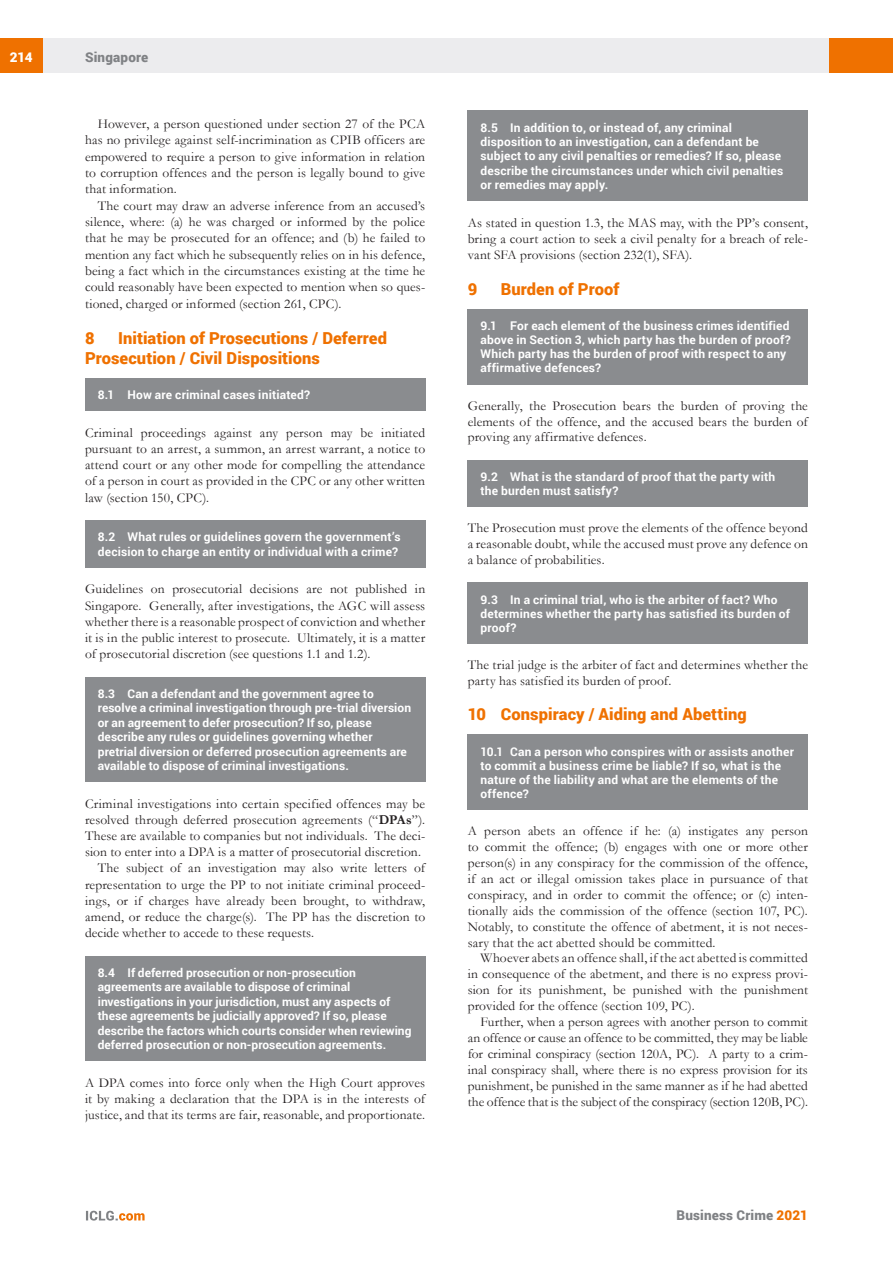
<style>
.page{position:relative;width:893px;height:1263px;background:#fff}
.page>*{position:absolute;margin:0;border:0;box-sizing:border-box;transform-origin:0 0}
.MS_Heading{font:900 16.5px/19.8px "Roboto";letter-spacing:.005em;color:#ef7100}
.MS_Body_Text_-_First{font:13.5px/16.2px "Garamond";letter-spacing:.01em;color:#231f20;text-align:justify}
.MS_Body_Text_-_Secon{font:13.5px/16.4px "Garamond";letter-spacing:.005em;color:#231f20;text-align:justify}
.t1{font:900 13.5px "Roboto";letter-spacing:.015em;color:#808285}
.t2{font:900 13.5px "Roboto";color:#fff}
.MS_-_Question{font:700 12px/14.4px "Roboto";letter-spacing:.01em;color:#fff}
.MS_-_Question_follow{font:700 12px/14.1px "Roboto";letter-spacing:.015em;color:#fff}
.s1{font-weight:700}
.s2{color:#ef7100}
</style>
<div class="page">
<div style="left:43px;top:38px;width:786px;height:34px;background:#ececee"></div>
<div style="left:0;top:38px;width:43px;height:34px;background:#ef7100"></div>
<div style="left:829px;top:38px;width:64px;height:34px;background:#ef7100"></div>
<svg style="left:86px;top:1211px;width:59px;height:9px"></svg>
<div style="left:468px;top:111px;width:340px;height:90px;background:#8a8c8f"></div>
<div style="left:468px;top:309px;width:340px;height:75px;background:#8a8c8f"></div>
<div style="left:468px;top:460px;width:340px;height:47px;background:#8a8c8f"></div>
<div style="left:468px;top:583px;width:340px;height:61px;background:#8a8c8f"></div>
<div style="left:468px;top:735px;width:340px;height:75px;background:#8a8c8f"></div>
<div style="left:85px;top:378px;width:340px;height:33px;background:#8a8c8f"></div>
<div style="left:85px;top:520px;width:340px;height:48px;background:#8a8c8f"></div>
<div style="left:85px;top:677px;width:340px;height:105px;background:#8a8c8f"></div>
<div style="left:85px;top:956px;width:340px;height:105px;background:#8a8c8f"></div>
<p class="t2" style="left:10px;top:48px;width:24px">214</p>
<p class="t1" style="left:85px;top:48px;width:65px">Singapore</p>
<p class="MS_Body_Text_-_Secon" style="left:85px;top:115px;width:342px;text-indent:13px">However, a person questioned under section 27 of the PCA has no privilege against self-incrimination as CPIB officers are empowered to require a person to give information in relation to corruption offences and the person is legally bound to give that information.</p>
<p class="MS_Body_Text_-_Secon" style="left:85px;top:197px;width:342px;text-indent:13px">The court may draw an adverse inference from an accused’s silence, where: (a) he was charged or informed by the police that he may be prosecuted for an offence; and (b) he failed to mention any fact which he subsequently relies on in his defence, being a fact which in the circumstances existing at the time he could reasonably have been expected to mention when so ques&shy;tioned, charged or informed (section 261, CPC).</p>
<p class="MS_Heading" style="left:85px;top:327px;width:11px">8</p>
<p class="MS_Heading" style="left:85px;top:327px;width:303px;text-indent:33px">Initiation of Prosecutions / Deferred<br>Prosecution / Civil Dispositions</p>
<p class="MS_-_Question_follow" style="left:98px;top:387px;width:214px">8.1 How are criminal cases initiated?</p>
<p class="MS_Body_Text_-_First" style="left:85px;top:424px;width:342px">Criminal proceedings against any person may be initiated pursuant to an arrest, a summon, an arrest warrant, a notice to attend court or any other mode for compelling the attendance of a person in court as provided in the CPC or any other written law (section 150, CPC).</p>
<p class="MS_-_Question" style="left:98px;top:529px;width:304px">8.2 What rules or guidelines govern the government’s decision to charge an entity or individual with a crime?</p>
<p class="MS_Body_Text_-_First" style="left:85px;top:581px;width:342px">Guidelines on prosecutorial decisions are not published in Singapore. Generally, after investigations, the AGC will assess whether there is a reasonable prospect of conviction and whether it is in the public interest to prosecute. Ultimately, it is a matter of prosecutorial discretion (see questions 1.1 and 1.2).</p>
<p class="MS_-_Question" style="left:98px;top:686px;width:315px">8.3 Can a defendant and the government agree to resolve a criminal investigation through pre-trial diversion or an agreement to defer prosecution? If so, please describe any rules or guidelines governing whether pretrial diversion or deferred prosecution agreements are available to dispose of criminal investigations.</p>
<p class="MS_Body_Text_-_First" style="left:85px;top:795px;width:342px">Criminal investigations into certain specified offences may be resolved through deferred prosecution agreements (“<span class="s1">DPAs</span>”).<br>These are available to companies but not individuals. The deci&shy;sion to enter into a DPA is a matter of prosecutorial discretion.</p>
<p class="MS_Body_Text_-_Secon" style="left:85px;top:860px;width:342px;text-indent:13px">The subject of an investigation may also write letters of representation to urge the PP to not initiate criminal proceed&shy;ings, or if charges have already been brought, to withdraw, amend, or reduce the charge(s). The PP has the discretion to decide whether to accede to these requests.</p>
<p class="MS_-_Question" style="left:98px;top:965px;width:315px">8.4 If deferred prosecution or non-prosecution agreements are available to dispose of criminal investigations in your jurisdiction, must any aspects of these agreements be judicially approved? If so, please describe the factors which courts consider when reviewing deferred prosecution or non-prosecution agreements.</p>
<p class="MS_Body_Text_-_First" style="left:85px;top:1074px;width:342px">A DPA comes into force only when the High Court approves it by making a declaration that the DPA is in the interests of justice, and that its terms are fair, reasonable, and proportionate.</p>
<p class="MS_-_Question" style="left:480px;top:120px;width:304px">8.5 In addition to, or instead of, any criminal disposition to an investigation, can a defendant be subject to any civil penalties or remedies? If so, please describe the circumstances under which civil penalties or remedies may apply.</p>
<p class="MS_Body_Text_-_First" style="left:468px;top:214px;width:342px">As stated in question 1.3, the MAS may, with the PP’s consent, bring a court action to seek a civil penalty for a breach of rele&shy;vant SFA provisions (section 232(1), SFA).</p>
<p class="MS_Heading" style="left:468px;top:278px;width:11px">9</p>
<p class="MS_Heading" style="left:501px;top:278px;width:120px">Burden of Proof</p>
<p class="MS_-_Question_follow" style="left:480px;top:318px;width:312px">9.1 For each element of the business crimes identified above in Section 3, which party has the burden of proof?<br>Which party has the burden of proof with respect to any affirmative defences?</p>
<p class="MS_Body_Text_-_First" style="left:468px;top:397px;width:342px">Generally, the Prosecution bears the burden of proving the elements of the offence, and the accused bears the burden of proving any affirmative defences.</p>
<p class="MS_-_Question" style="left:480px;top:469px;width:296px">9.2 What is the standard of proof that the party with the burden must satisfy?</p>
<p class="MS_Body_Text_-_First" style="left:468px;top:520px;width:342px">The Prosecution must prove the elements of the offence beyond a reasonable doubt, while the accused must prove any defence on a balance of probabilities.</p>
<p class="MS_-_Question" style="left:480px;top:592px;width:311px">9.3 In a criminal trial, who is the arbiter of fact? Who determines whether the party has satisfied its burden of proof?</p>
<p class="MS_Body_Text_-_First" style="left:468px;top:657px;width:342px">The trial judge is the arbiter of fact and determines whether the party has satisfied its burden of proof.</p>
<p class="MS_Heading" style="left:468px;top:704px;width:280px">10 Conspiracy / Aiding and Abetting</p>
<p class="MS_-_Question_follow" style="left:480px;top:744px;width:315px">10.1 Can a person who conspires with or assists another to commit a business crime be liable? If so, what is the nature of the liability and what are the elements of the offence?</p>
<p class="MS_Body_Text_-_First" style="left:468px;top:823px;width:342px">A person abets an offence if he: (a) instigates any person to commit the offence; (b) engages with one or more other person(s) in any conspiracy for the commission of the offence, if an act or illegal omission takes place in pursuance of that conspiracy, and in order to commit the offence; or (c) inten&shy;tionally aids the commission of the offence (section 107, PC).<br>Notably, to constitute the offence of abetment, it is not neces&shy;sary that the act abetted should be committed.</p>
<p class="MS_Body_Text_-_Secon" style="left:468px;top:950px;width:342px;line-height:15.9px;text-indent:13px">Whoever abets an offence shall, if the act abetted is committed in consequence of the abetment, and there is no express provi&shy;sion for its punishment, be punished with the punishment provided for the offence (section 109, PC).</p>
<p class="MS_Body_Text_-_Secon" style="left:468px;top:1013px;width:342px;line-height:15.9px;text-indent:13px">Further, when a person agrees with another person to commit an offence or cause an offence to be committed, they may be liable for criminal conspiracy (section 120A, PC). A party to a crim&shy;inal conspiracy shall, where there is no express provision for its punishment, be punished in the same manner as if he had abetted the offence that is the subject of the conspiracy (section 120B, PC).</p>
<p class="t1" style="left:677px;top:1206px;width:133px">Business Crime <span class="s2">2021</span></p>
</div>
